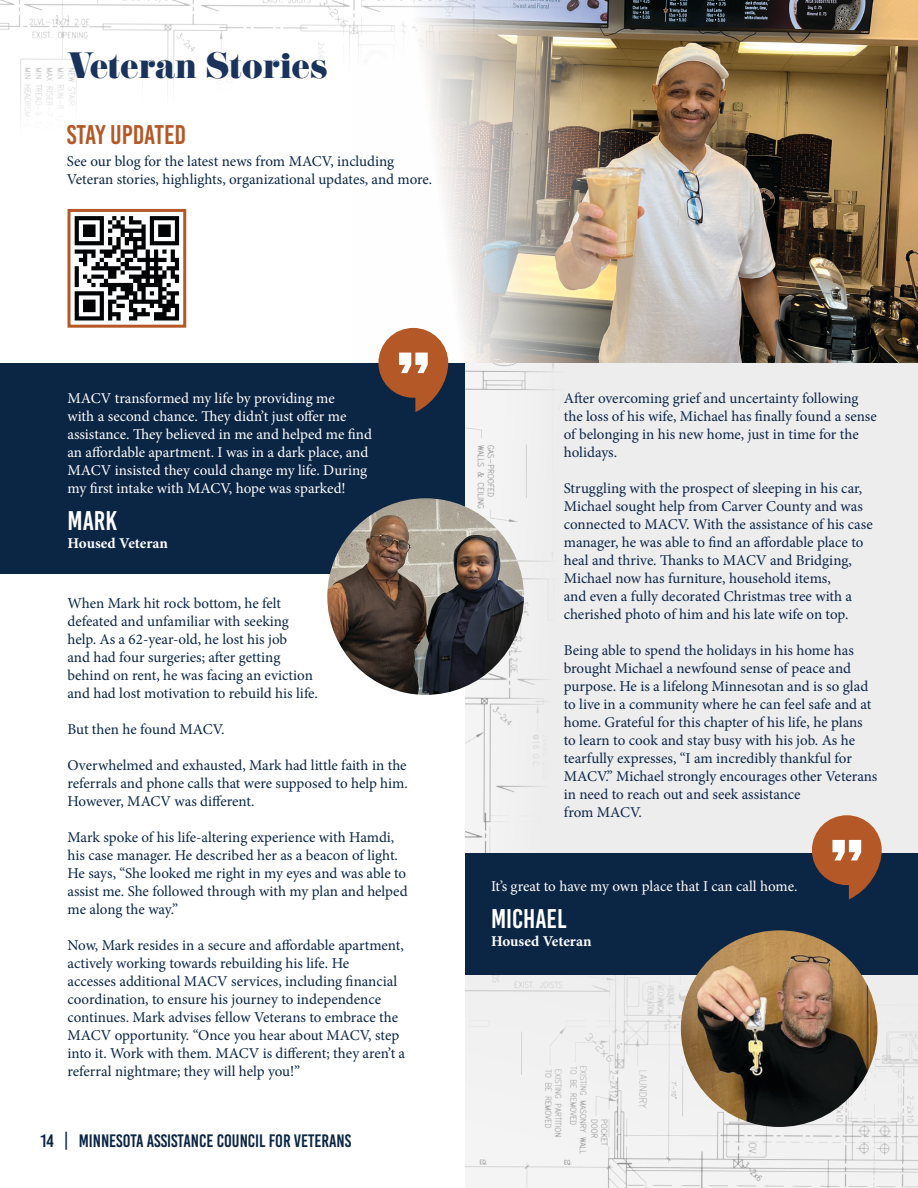
<style>
.page{position:relative;width:918px;height:1188px;background:#fff}
.page>*{position:absolute;margin:0;border:0;box-sizing:border-box;transform-origin:0 0}
.t1{font:32.1px "Eloquent JF Pro";color:#1a335c}
.t2{font:27px "Bebas Kai";color:#fff}
.t3{font:27px "Bebas Kai";color:#b45827}
.t4{font:18px "Bebas Kai";color:#0b2545}
.t5{font:15px/18px "Minion Pro";letter-spacing:-.005em;color:#0b2545}
.t6{font:15px/18px "Minion Pro";letter-spacing:-.005em;color:#fff}
.t7{font:700 15px "Minion Pro";letter-spacing:-.005em;color:#fff}
</style>
<div class="page">
<img style="left:0;top:0;width:352px;height:117px">
<img style="left:352px;top:0;width:566px;height:363px">
<div style="left:465px;top:363px;width:453px;height:490px;background:#eeedee"></div>
<div style="left:465px;top:853px;width:453px;height:122px;background:#0b2545"></div>
<svg style="left:812px;top:815px;width:70px;height:84px"></svg>
<img style="left:465px;top:975px;width:453px;height:213px">
<div style="left:0;top:363px;width:465px;height:211px;background:#0b2545"></div>
<svg style="left:378px;top:328px;width:70px;height:84px"></svg>
<img style="left:327px;top:498px;width:197px;height:197px;border-radius:98px">
<img style="left:681px;top:930px;width:197px;height:197px;border-radius:98px">
<svg style="left:67px;top:208px;width:120px;height:120px"></svg>
<p class="t1" style="left:68px;top:49px;width:261px">Veteran Stories</p>
<p class="t3" style="left:67px;top:120px;width:121px">STAY UPDATED</p>
<p class="t5" style="left:67px;top:152px;width:367px">See our blog for the latest news from MACV, including<br>Veteran stories, highlights, organizational updates, and more.</p>
<p class="t6" style="left:68px;top:389px;width:269px">MACV transformed my life by providing me</p>
<p class="t6" style="left:68px;top:407px;width:281px">with a second chance. They didn’t just offer me</p>
<p class="t6" style="left:68px;top:425px;width:306px">assistance. They believed in me and helped me find an affordable apartment. I was in a dark place, and MACV insisted they could change my life. During my first intake with MACV, hope was sparked!</p>
<p class="t2" style="left:68px;top:506px;width:51px">MARK</p>
<p class="t7" style="left:68px;top:532px;width:102px">Housed Veteran</p>
<p class="t5" style="left:68px;top:594px;width:252px">When Mark hit rock bottom, he felt defeated and unfamiliar with seeking help. As a 62-year-old, he lost his job<br>and had four surgeries; after getting behind on rent, he was facing an eviction and had lost motivation to rebuild his life.</p>
<p class="t5" style="left:68px;top:720px;width:159px">But then he found MACV.</p>
<p class="t5" style="left:68px;top:756px;width:342px;text-align:justify">Overwhelmed and exhausted, Mark had little faith in the referrals and phone calls that were supposed to help him.<br>However, MACV was different.</p>
<p class="t5" style="left:68px;top:828px;width:342px">Mark spoke of his life-altering experience with Hamdi, his case manager. He described her as a beacon of light.<br>He says, “She looked me right in my eyes and was able to assist me. She followed through with my plan and helped me along the way.”</p>
<p class="t5" style="left:68px;top:936px;width:339px">Now, Mark resides in a secure and affordable apartment, actively working towards rebuilding his life. He<br>accesses additional MACV services, including financial coordination, to ensure his journey to independence continues. Mark advises fellow Veterans to embrace the MACV opportunity. “Once you hear about MACV, step into it. Work with them. MACV is different; they aren’t a referral nightmare; they will help you!”</p>
<p class="t4" style="left:40px;top:1131px;width:312px">14 | MINNESOTA ASSISTANCE COUNCIL FOR VETERANS</p>
<p class="t5" style="left:564px;top:389px;width:315px">After overcoming grief and uncertainty following the loss of his wife, Michael has finally found a sense of belonging in his new home, just in time for the holidays.</p>
<p class="t5" style="left:564px;top:479px;width:311px">Struggling with the prospect of sleeping in his car, Michael sought help from Carver County and was connected to MACV. With the assistance of his case manager, he was able to find an affordable place to heal and thrive. Thanks to MACV and Bridging, Michael now has furniture, household items,<br>and even a fully decorated Christmas tree with a cherished photo of him and his late wife on top.</p>
<p class="t5" style="left:564px;top:641px;width:315px">Being able to spend the holidays in his home has brought Michael a newfound sense of peace and purpose. He is a lifelong Minnesotan and is so glad to live in a community where he can feel safe and at home. Grateful for this chapter of his life, he plans to learn to cook and stay busy with his job. As he tearfully expresses, “I am incredibly thankful for MACV.” Michael strongly encourages other Veterans in need to reach out and seek assistance</p>
<p class="t5" style="left:564px;top:803px;width:80px">from MACV.</p>
<p class="t6" style="left:491px;top:877px;width:308px">It’s great to have my own place that I can call home.</p>
<p class="t2" style="left:491px;top:904px;width:77px">MICHAEL</p>
<p class="t7" style="left:491px;top:930px;width:102px">Housed Veteran</p>
</div>
